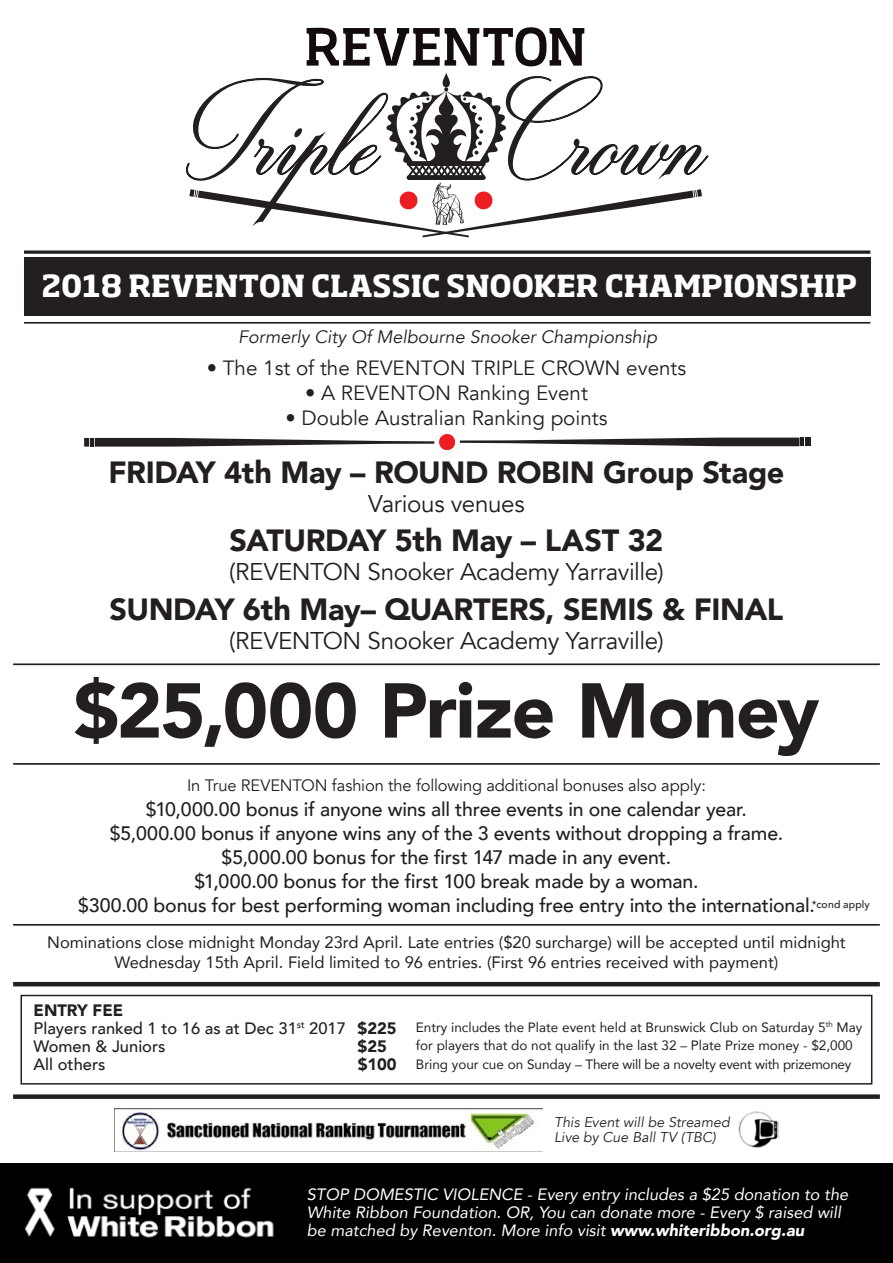
<style>
.page{position:relative;width:893px;height:1263px;background:#fff}
.page>*{position:absolute;margin:0;border:0;box-sizing:border-box;transform-origin:0 0}
.t1{font:900 76.8px "Avenir";letter-spacing:-.02em;color:#231f20}
.t2{font:900 30.6px "Avenir";letter-spacing:-.015em;color:#231f20}
.t3{font:700 30px "Soho Std";color:#fff}
.t4{font:24.15px "Avenir";letter-spacing:-.015em;color:#231f20}
.t5{font:20.55px "Avenir";color:#231f20}
.t6{font:500 19.5px/24px "Avenir";letter-spacing:-.01em;color:#231f20;text-align:center}
.t7{font:italic 18px "Avenir";color:#231f20}
.t8{font:16.5px/19.8px "Avenir";color:#231f20;text-align:center}
.t9{font:500 16.5px/18.1px "Avenir";color:#231f20}
.t10{font:16.5px "Avenir";letter-spacing:-.01em;color:#231f20}
.t11{font:900 16.5px "Avenir";color:#231f20}
.t12{font:italic 16.35px/18px "Avenir";color:#fff}
.t13{font:italic 14.1px/15.3px "Avenir";letter-spacing:.005em;color:#231f20}
.t14{font:13.5px/18.8px "Avenir";color:#231f20}
.t15{font:500 10.5px "Avenir";letter-spacing:.015em;color:#231f20}
.s1{font-weight:900}
</style>
<div class="page">
<div style="left:24px;top:257px;width:846px;height:59px;background:#231f20"></div>
<svg style="left:24px;top:250px;width:846px;height:4px;background:#4a4748"></svg>
<hr style="left:24px;top:322px;width:846px;height:2px;background:#231f20">
<div style="left:84px;top:438px;width:5px;height:9px;background:#231f20"></div>
<div style="left:805px;top:438px;width:5px;height:8px;background:#231f20"></div>
<svg style="left:90px;top:434px;width:714px;height:16px"></svg>
<hr style="left:13px;top:763px;width:867px;height:2px;background:#231f20">
<hr style="left:13px;top:924px;width:867px;height:2px;background:#231f20">
<hr style="left:13px;top:982px;width:867px;height:4px;background:#231f20">
<div style="left:13px;top:1094px;width:867px;height:5px;background:#231f20"></div>
<hr style="left:13px;top:663px;width:867px;height:2px;background:#231f20">
<svg style="left:307px;top:27px;width:277px;height:39px"></svg>
<svg style="left:186px;top:73px;width:523px;height:164px"></svg>
<div style="left:21px;top:995px;width:851px;height:89px;border:2px solid #231f20"></div>
<img style="left:738px;top:1111px;width:41px;height:37px">
<img style="left:114px;top:1108px;width:429px;height:44px">
<div style="left:287px;top:1164px;width:606px;height:99px;background:#000"></div>
<img style="left:0;top:1164px;width:287px;height:99px">
<h3 class="t3" style="left:42px;top:267px;width:817px">2018 REVENTON CLASSIC SNOOKER CHAMPIONSHIP</h3>
<p class="t7" style="left:238px;top:326px;width:421px">Formerly City Of Melbourne Snooker Championship</p>
<p class="t5" style="left:207px;top:356px;width:481px">• The 1st of the REVENTON TRIPLE CROWN events</p>
<p class="t5" style="left:305px;top:381px;width:284px">• A REVENTON Ranking Event</p>
<p class="t5" style="left:285px;top:406px;width:323px">• Double Australian Ranking points</p>
<h2 class="t2" style="left:108px;top:446px;width:677px">FRIDAY 4th May – ROUND ROBIN Group Stage</h2>
<p class="t4" style="left:368px;top:489px;width:158px">Various venues</p>
<h2 class="t2" style="left:230px;top:514px;width:435px">SATURDAY 5th May – LAST 32</h2>
<p class="t4" style="left:229px;top:557px;width:436px">(REVENTON Snooker Academy Yarraville)</p>
<h2 class="t2" style="left:110px;top:583px;width:675px">SUNDAY 6th May– QUARTERS, SEMIS &amp; FINAL</h2>
<p class="t4" style="left:229px;top:626px;width:436px">(REVENTON Snooker Academy Yarraville)</p>
<h1 class="t1" style="left:74px;top:645px;width:747px">$25,000 Prize Money</h1>
<p class="t10" style="left:187px;top:775px;width:520px">In True REVENTON fashion the following additional bonuses also apply:</p>
<p class="t6" style="left:78px;top:796px;width:738px">$10,000.00 bonus if anyone wins all three events in one calendar year.<br>$5,000.00 bonus if anyone wins any of the 3 events without dropping a frame. $5,000.00 bonus for the first 147 made in any event.<br>$1,000.00 bonus for the first 100 break made by a woman.<br>$300.00 bonus for best performing woman including free entry into the international.</p>
<p class="t8" style="left:47px;top:932px;width:800px">Nominations close midnight Monday 23rd April. Late entries ($20 surcharge) will be accepted until midnight<br>Wednesday 15th April. Field limited to 96 entries. (First 96 entries received with payment)</p>
<p class="t9" style="left:34px;top:1000px;width:365px"><span class="s1">ENTRY FEE<br></span>Players ranked 1 to 16 as at Dec 31<sup>st</sup> 2017 <span class="s1">$225<br></span>Women &amp; Juniors</p>
<p class="t15" style="left:812px;top:895px;width:60px">*cond apply</p>
<p class="t14" style="left:416px;top:1017px;width:448px">Entry includes the Plate event held at Brunswick Club on Saturday 5<sup>th</sup> May for players that do not qualify in the last 32 – Plate Prize money - $2,000<br>Bring your cue on Sunday – There will be a novelty event with prizemoney</p>
<p class="t11" style="left:358px;top:1032px;width:31px">$25</p>
<p class="t9" style="left:34px;top:1054px;width:73px">All others</p>
<p class="t11" style="left:358px;top:1050px;width:41px">$100</p>
<p class="t13" style="left:554px;top:1114px;width:177px">This Event will be Streamed<br>Live by Cue Ball TV (TBC)</p>
<p class="t12" style="left:307px;top:1185px;width:543px">STOP DOMESTIC VIOLENCE - Every entry includes a $25 donation to the<br>White Ribbon Foundation. OR, You can donate more - Every $ raised will be matched by Reventon. More info visit <span class="s1">www.whiteribbon.org.au</span></p>
</div>
